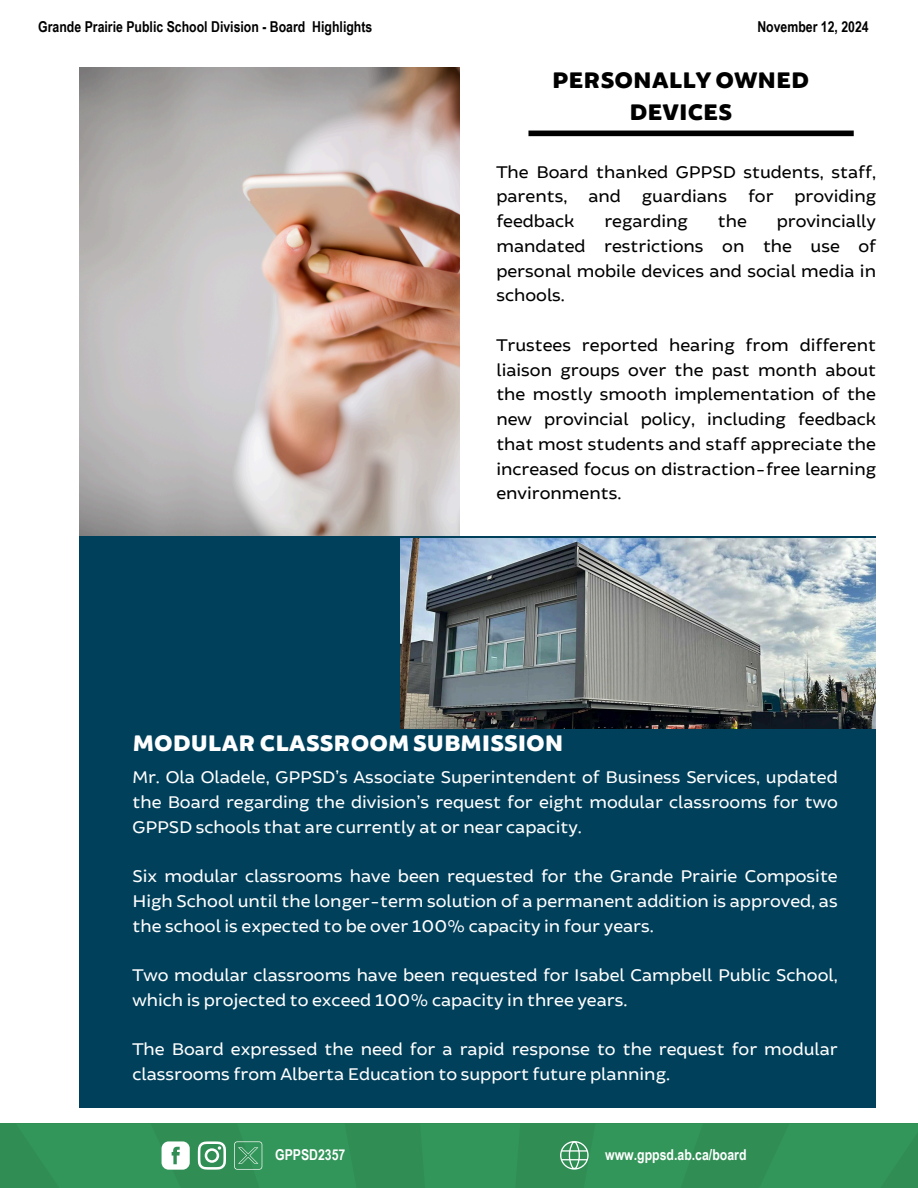
<style>
.page{position:relative;width:918px;height:1188px;background:#fff}
.page>*{position:absolute;margin:0;border:0;box-sizing:border-box;transform-origin:0 0}
.t1{font:900 24px "Brocha W00";color:#fefefe}
.t2{font:900 24px/32.7px "Brocha W00";color:#000;text-align:center}
.t3{font:18px/24.8px "Brocha W00";color:#fff;text-align:justify}
.t4{font:18px/24.8px "Brocha W00";color:#000;text-align:justify}
.t5{font:700 15px "Arial Narrow";color:#000}
.t6{font:700 15px "Arial Narrow";color:#fff}
</style>
<div class="page">
<img style="left:79px;top:68px;width:381px;height:468px">
<div style="left:79px;top:536px;width:797px;height:571px;background:#00405b"></div>
<div style="left:528px;top:131px;width:326px;height:5px;background:#000"></div>
<div style="left:16px;top:1124px;width:902px;height:64px;background:#329559"></div>
<img style="left:401px;top:538px;width:475px;height:191px">
<h2 class="t5" style="left:38px;top:18px;width:336px">Grande Prairie Public School Division - Board Highlights</h2>
<h2 class="t5" style="left:757px;top:18px;width:113px">November 12, 2024</h2>
<h2 class="t2" style="left:552px;top:64px;width:259px">PERSONALLY OWNED<br>DEVICES</h2>
<h2 class="t4" style="left:496px;top:160px;width:381px">The Board thanked GPPSD students, staff, parents, and guardians for providing feedback</h2>
<h2 class="t4" style="left:496px;top:209px;width:381px;text-indent:280px">provincially mandated restrictions on the use of personal mobile devices and social media in schools.</h2>
<p class="t4" style="left:496px;top:333px;width:381px">Trustees reported hearing from different liaison groups over the past month about the mostly smooth implementation of the new provincial policy, including feedback that most students and staff appreciate the increased focus on distraction-free learning environments.</p>
<h2 class="t4" style="left:604px;top:209px;width:85px">regarding</h2>
<h2 class="t4" style="left:718px;top:209px;width:31px">the</h2>
<p class="t1" style="left:133px;top:728px;width:432px">MODULAR CLASSROOM SUBMISSION</p>
<h2 class="t3" style="left:132px;top:765px;width:707px">Mr. Ola Oladele, GPPSD’s Associate Superintendent of Business Services, updated the Board regarding the division’s request for eight modular classrooms for two GPPSD schools that are currently at or near capacity.</h2>
<h1 class="t3" style="left:132px;top:864px;width:707px">Six modular classrooms have been requested for the Grande Prairie Composite High School until the longer-term solution of a permanent addition is approved, as the school is expected to be over 100% capacity in four years.</h1>
<p class="t3" style="left:132px;top:963px;width:707px">Two modular classrooms have been requested for Isabel Campbell Public School, which is projected to exceed 100% capacity in three years.</p>
<p class="t3" style="left:132px;top:1037px;width:707px">The Board expressed the need for a rapid response to the request for modular classrooms from Alberta Education to support future planning.</p>
<h1 class="t6" style="left:275px;top:1146px;width:72px">GPPSD2357</h1>
<p class="t6" style="left:605px;top:1146px;width:143px">www.gppsd.ab.ca/board</p>
</div>
